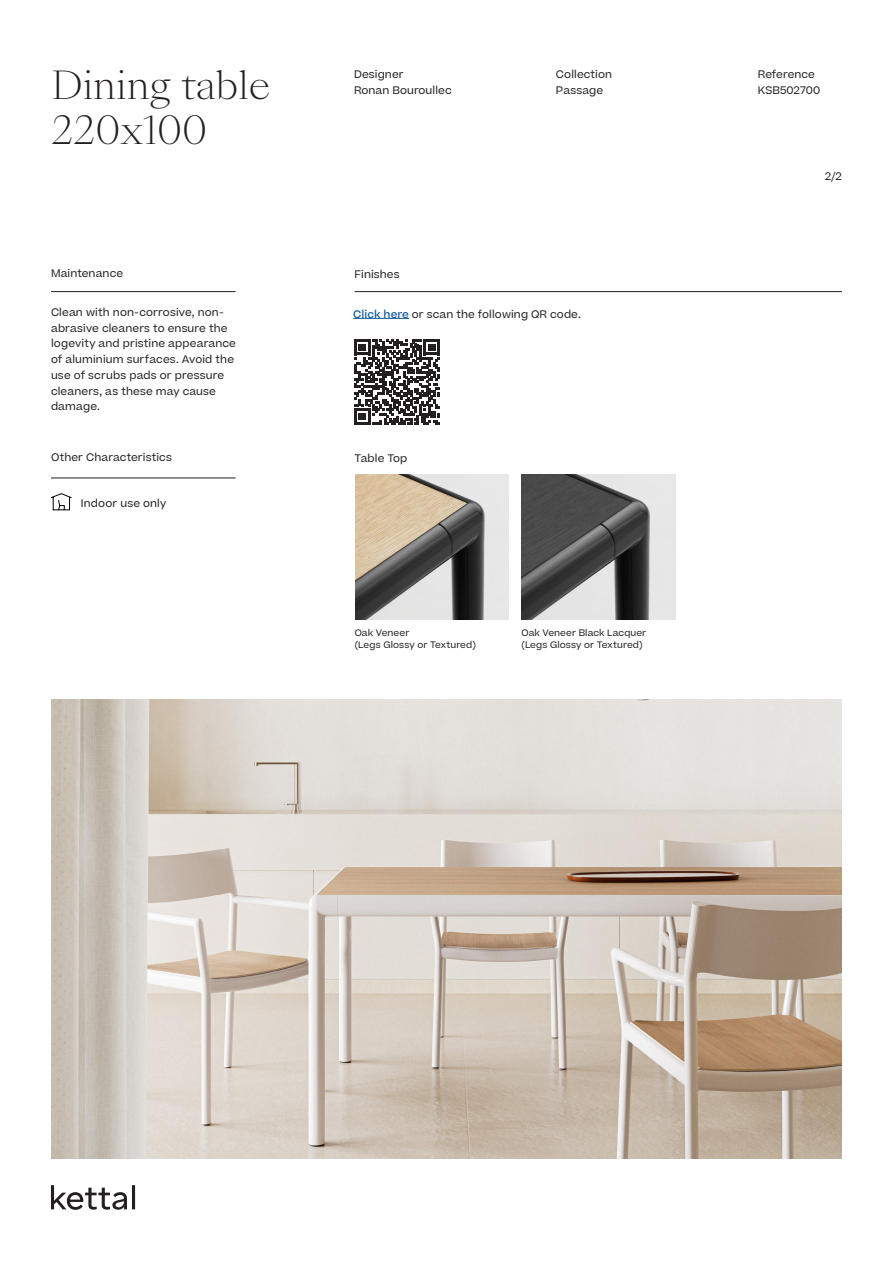
<style>
.page{position:relative;width:893px;height:1263px;background:#fff}
.page>*{position:absolute;margin:0;border:0;box-sizing:border-box;transform-origin:0 0}
.t1{font:300 37.5px "Sang Bleu Kingdom";color:#231f20}
.Texto{font:10.5px "Beatrice";letter-spacing:.015em;color:#231f20}
.t2{font:9px "Beatrice";letter-spacing:.01em;color:#231f20}
.s1{font-weight:500;color:#175d9e}
</style>
<div class="page">
<svg style="left:51px;top:1185px;width:84px;height:25px"></svg>
<hr style="left:51px;top:291px;width:185px;height:1px;background:#231f20">
<hr style="left:355px;top:291px;width:487px;height:1px;background:#231f20">
<img style="left:51px;top:699px;width:791px;height:460px">
<img style="left:355px;top:475px;width:153px;height:144px">
<img style="left:521px;top:475px;width:154px;height:144px">
<hr style="left:51px;top:478px;width:185px;height:1px;background:#231f20">
<svg style="left:51px;top:493px;width:21px;height:18px"></svg>
<hr style="left:353px;top:318px;width:56px;height:1px;background:#175d9e">
<svg style="left:354px;top:339px;width:86px;height:86px"></svg>
<p class="t1" style="left:51px;top:59px;width:221px">Dining table</p>
<p class="Texto" style="left:354px;top:67px;width:51px">Designer</p>
<p class="Texto" style="left:354px;top:83px;width:99px">Ronan Bouroullec</p>
<p class="Texto" style="left:556px;top:67px;width:58px">Collection</p>
<p class="Texto" style="left:556px;top:83px;width:49px">Passage</p>
<p class="Texto" style="left:758px;top:67px;width:59px">Reference</p>
<p class="Texto" style="left:758px;top:83px;width:64px">KSB502700</p>
<p class="t1" style="left:51px;top:104px;width:158px">220x100</p>
<p class="Texto" style="left:825px;top:169px;width:19px">2/2</p>
<p class="Texto" style="left:51px;top:266px;width:74px">Maintenance</p>
<p class="Texto" style="left:355px;top:267px;width:47px">Finishes</p>
<p class="Texto" style="left:51px;top:305px;width:174px">Clean with non-corrosive, non-</p>
<p class="Texto" style="left:51px;top:321px;width:178px">abrasive cleaners to ensure the</p>
<p class="Texto" style="left:51px;top:337px;width:186px">logevity and pristine appearance</p>
<p class="Texto" style="left:51px;top:352px;width:184px">of aluminium surfaces. Avoid the</p>
<p class="Texto" style="left:51px;top:368px;width:174px">use of scrubs pads or pressure</p>
<p class="Texto" style="left:51px;top:384px;width:166px">cleaners, as these may cause</p>
<p class="Texto" style="left:51px;top:400px;width:50px">damage.</p>
<p class="Texto" style="left:353px;top:307px;width:229px"><span class="s1">Click here</span> or scan the following QR code.</p>
<p class="Texto" style="left:51px;top:451px;width:122px">Other Characteristics</p>
<p class="Texto" style="left:81px;top:496px;width:87px">Indoor use only</p>
<p class="Texto" style="left:355px;top:451px;width:54px">Table Top</p>
<p class="t2" style="left:355px;top:627px;width:56px">Oak Veneer</p>
<p class="t2" style="left:355px;top:639px;width:123px">(Legs Glossy or Textured)</p>
<p class="t2" style="left:521px;top:627px;width:127px">Oak Veneer Black Lacquer</p>
<p class="t2" style="left:521px;top:639px;width:123px">(Legs Glossy or Textured)</p>
</div>
